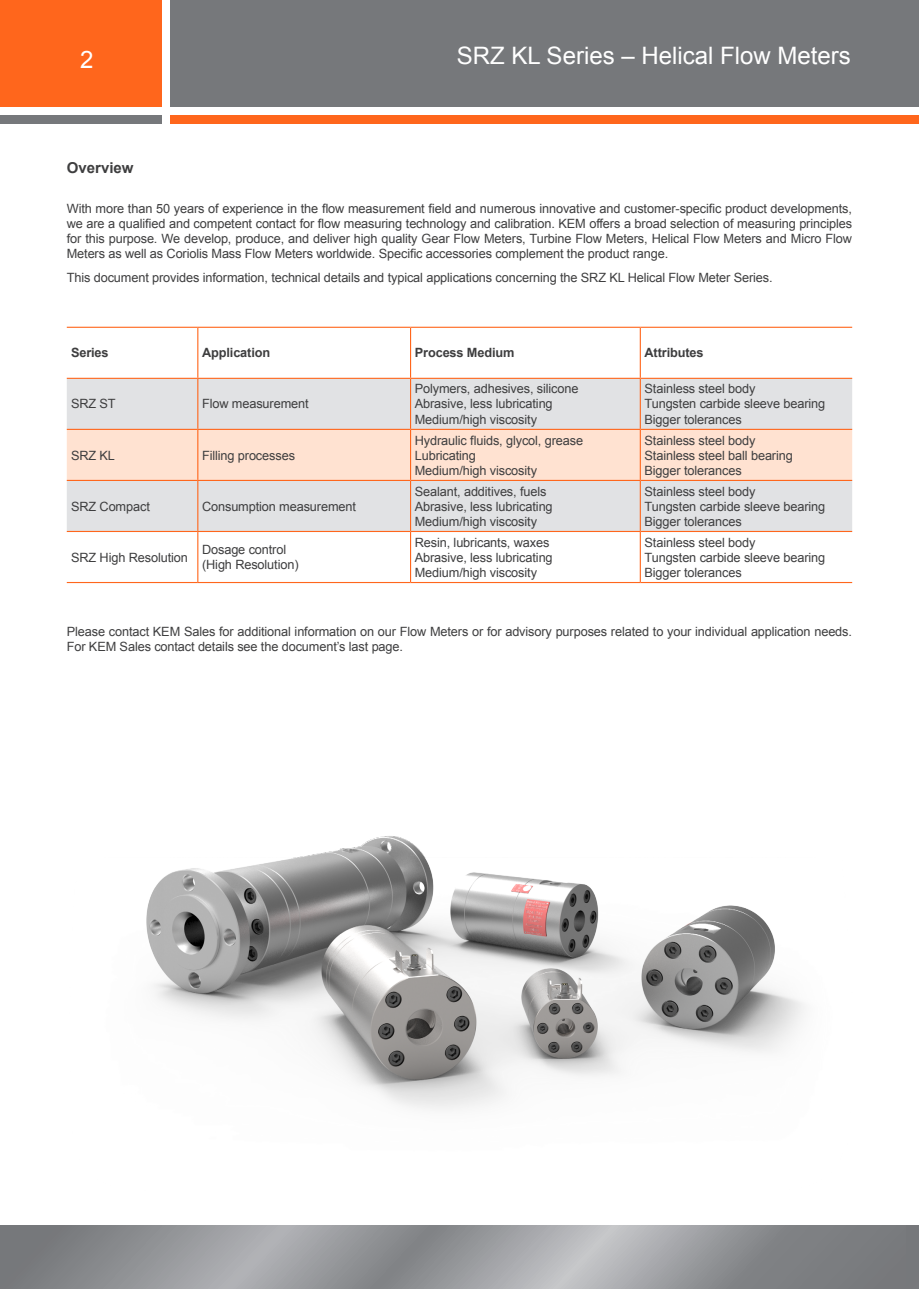
<style>
.page{position:relative;width:919px;height:1289px;background:#fff}
.page>*{position:absolute;margin:0;border:0;box-sizing:border-box;transform-origin:0 0}
.t1{font:24px "Arial";color:#fff}
.KEM_H1_text_grey{font:700 15px "Arial";color:#3e3e3f}
.KEM_text_left_justif{font:12.75px/15px "Arial";letter-spacing:-.01em;color:#3e3e3f}
.KEM_text_left_justif-2{font:700 12.75px "Arial";letter-spacing:-.01em;color:#3e3e3f}
</style>
<div class="page">
<div style="left:0;top:0;width:162px;height:106px;background:#ff661c"></div>
<div style="left:170px;top:0;width:736px;height:106px;background:#76787b"></div>
<div style="left:0;top:115px;width:162px;height:8px;background:#76787b"></div>
<div style="left:170px;top:115px;width:736px;height:8px;background:#ff661c"></div>
<div style="left:906px;top:0;width:12px;height:106px;background:#76787b"></div>
<div style="left:906px;top:115px;width:12px;height:8px;background:#ff661c"></div>
<svg style="left:0;top:1225px;width:906px;height:63px;background:#949699"></svg>
<div style="left:906px;top:1225px;width:12px;height:63px;background:#76787b"></div>
<img style="left:146px;top:836px;width:659px;height:274px">
<div style="left:67px;top:379px;width:785px;height:152px;background:#e1e2e4"></div>
<div style="left:67px;top:430px;width:785px;height:50px;background:#ffe2d1"></div>
<hr style="left:67px;top:327px;width:131px;height:1px;background:#ff661c">
<hr style="left:197px;top:328px;width:1px;height:50px;background:#ff661c">
<hr style="left:198px;top:327px;width:212px;height:1px;background:#ff661c">
<hr style="left:410px;top:328px;width:1px;height:50px;background:#ff661c">
<hr style="left:410px;top:327px;width:230px;height:1px;background:#ff661c">
<hr style="left:640px;top:327px;width:212px;height:1px;background:#ff661c">
<hr style="left:639px;top:328px;width:1px;height:50px;background:#ff661c">
<hr style="left:67px;top:378px;width:131px;height:1px;background:#ff661c">
<hr style="left:197px;top:379px;width:1px;height:50px;background:#ff661c">
<hr style="left:198px;top:378px;width:212px;height:1px;background:#ff661c">
<hr style="left:410px;top:379px;width:1px;height:50px;background:#ff661c">
<hr style="left:410px;top:378px;width:230px;height:1px;background:#ff661c">
<hr style="left:640px;top:378px;width:212px;height:1px;background:#ff661c">
<hr style="left:639px;top:379px;width:1px;height:50px;background:#ff661c">
<hr style="left:67px;top:429px;width:131px;height:1px;background:#ff661c">
<hr style="left:197px;top:430px;width:1px;height:50px;background:#ff661c">
<hr style="left:198px;top:429px;width:212px;height:1px;background:#ff661c">
<hr style="left:410px;top:430px;width:1px;height:50px;background:#ff661c">
<hr style="left:410px;top:429px;width:230px;height:1px;background:#ff661c">
<hr style="left:640px;top:429px;width:212px;height:1px;background:#ff661c">
<hr style="left:639px;top:430px;width:1px;height:50px;background:#ff661c">
<hr style="left:67px;top:480px;width:131px;height:1px;background:#ff661c">
<hr style="left:67px;top:531px;width:131px;height:1px;background:#ff661c">
<hr style="left:197px;top:481px;width:1px;height:50px;background:#ff661c">
<hr style="left:197px;top:532px;width:1px;height:50px;background:#ff661c">
<hr style="left:198px;top:480px;width:212px;height:1px;background:#ff661c">
<hr style="left:198px;top:531px;width:212px;height:1px;background:#ff661c">
<hr style="left:410px;top:481px;width:1px;height:50px;background:#ff661c">
<hr style="left:410px;top:532px;width:1px;height:50px;background:#ff661c">
<hr style="left:410px;top:480px;width:230px;height:1px;background:#ff661c">
<hr style="left:640px;top:480px;width:212px;height:1px;background:#ff661c">
<hr style="left:410px;top:531px;width:230px;height:1px;background:#ff661c">
<hr style="left:640px;top:531px;width:212px;height:1px;background:#ff661c">
<hr style="left:639px;top:481px;width:1px;height:50px;background:#ff661c">
<hr style="left:639px;top:532px;width:1px;height:50px;background:#ff661c">
<hr style="left:67px;top:582px;width:131px;height:1px;background:#ff661c">
<hr style="left:198px;top:582px;width:212px;height:1px;background:#ff661c">
<hr style="left:410px;top:582px;width:230px;height:1px;background:#ff661c">
<hr style="left:640px;top:582px;width:212px;height:1px;background:#ff661c">
<h1 class="t1" style="left:80px;top:44px;width:15px">2</h1>
<h1 class="t1" style="left:457px;top:40px;width:395px">SRZ KL Series – Helical Flow Meters</h1>
<p class="KEM_H1_text_grey" style="left:67px;top:157px;width:68px">Overview</p>
<p class="KEM_text_left_justif" style="left:67px;top:201px;width:786px;text-align:justify">With more than 50 years of experience in the flow measurement field and numerous innovative and customer-specific product developments, we are a qualified and competent contact for flow measuring technology and calibration. KEM offers a broad selection of measuring principles for this purpose. We develop, produce, and deliver high quality Gear Flow Meters, Turbine Flow Meters, Helical Flow Meters and Micro Flow Meters as well as Coriolis Mass Flow Meters worldwide. Specific accessories complement the product range.</p>
<p class="KEM_text_left_justif" style="left:67px;top:270px;width:707px">This document provides information, technical details and typical applications concerning the SRZ KL Helical Flow Meter Series.</p>
<p class="KEM_text_left_justif-2" style="left:71px;top:344px;width:39px">Series</p>
<p class="KEM_text_left_justif-2" style="left:202px;top:344px;width:70px">Application</p>
<p class="KEM_text_left_justif-2" style="left:415px;top:344px;width:101px">Process Medium</p>
<p class="KEM_text_left_justif-2" style="left:644px;top:344px;width:61px">Attributes</p>
<p class="KEM_text_left_justif" style="left:71px;top:396px;width:46px">SRZ ST</p>
<p class="KEM_text_left_justif" style="left:202px;top:396px;width:108px">Flow measurement</p>
<p class="KEM_text_left_justif" style="left:415px;top:381px;width:165px">Polymers, adhesives, silicone<br>Abrasive, less lubricating<br>Medium/high viscosity</p>
<p class="KEM_text_left_justif" style="left:644px;top:381px;width:182px">Stainless steel body<br>Tungsten carbide sleeve bearing<br>Bigger tolerances</p>
<p class="KEM_text_left_justif" style="left:71px;top:447px;width:46px">SRZ KL</p>
<p class="KEM_text_left_justif" style="left:202px;top:447px;width:94px">Filling processes</p>
<p class="KEM_text_left_justif" style="left:71px;top:498px;width:80px">SRZ Compact</p>
<p class="KEM_text_left_justif" style="left:202px;top:498px;width:155px">Consumption measurement</p>
<p class="KEM_text_left_justif" style="left:415px;top:432px;width:170px">Hydraulic fluids, glycol, grease<br>Lubricating<br>Medium/high viscosity</p>
<p class="KEM_text_left_justif" style="left:644px;top:432px;width:150px">Stainless steel body<br>Stainless steel ball bearing<br>Bigger tolerances</p>
<p class="KEM_text_left_justif" style="left:415px;top:483px;width:139px">Sealant, additives, fuels<br>Abrasive, less lubricating<br>Medium/high viscosity</p>
<p class="KEM_text_left_justif" style="left:644px;top:483px;width:182px">Stainless steel body<br>Tungsten carbide sleeve bearing<br>Bigger tolerances</p>
<p class="KEM_text_left_justif" style="left:71px;top:550px;width:118px">SRZ High Resolution</p>
<p class="KEM_text_left_justif" style="left:202px;top:542px;width:98px">Dosage control (High Resolution)</p>
<p class="KEM_text_left_justif" style="left:415px;top:535px;width:139px">Resin, lubricants, waxes<br>Abrasive, less lubricating<br>Medium/high viscosity</p>
<p class="KEM_text_left_justif" style="left:644px;top:535px;width:182px">Stainless steel body<br>Tungsten carbide sleeve bearing<br>Bigger tolerances</p>
<p class="KEM_text_left_justif" style="left:67px;top:624px;width:786px">Please contact KEM Sales for additional information on our Flow Meters or for advisory purposes related to your individual application needs.<br>For KEM Sales contact details see the document’s last page.</p>
</div>
